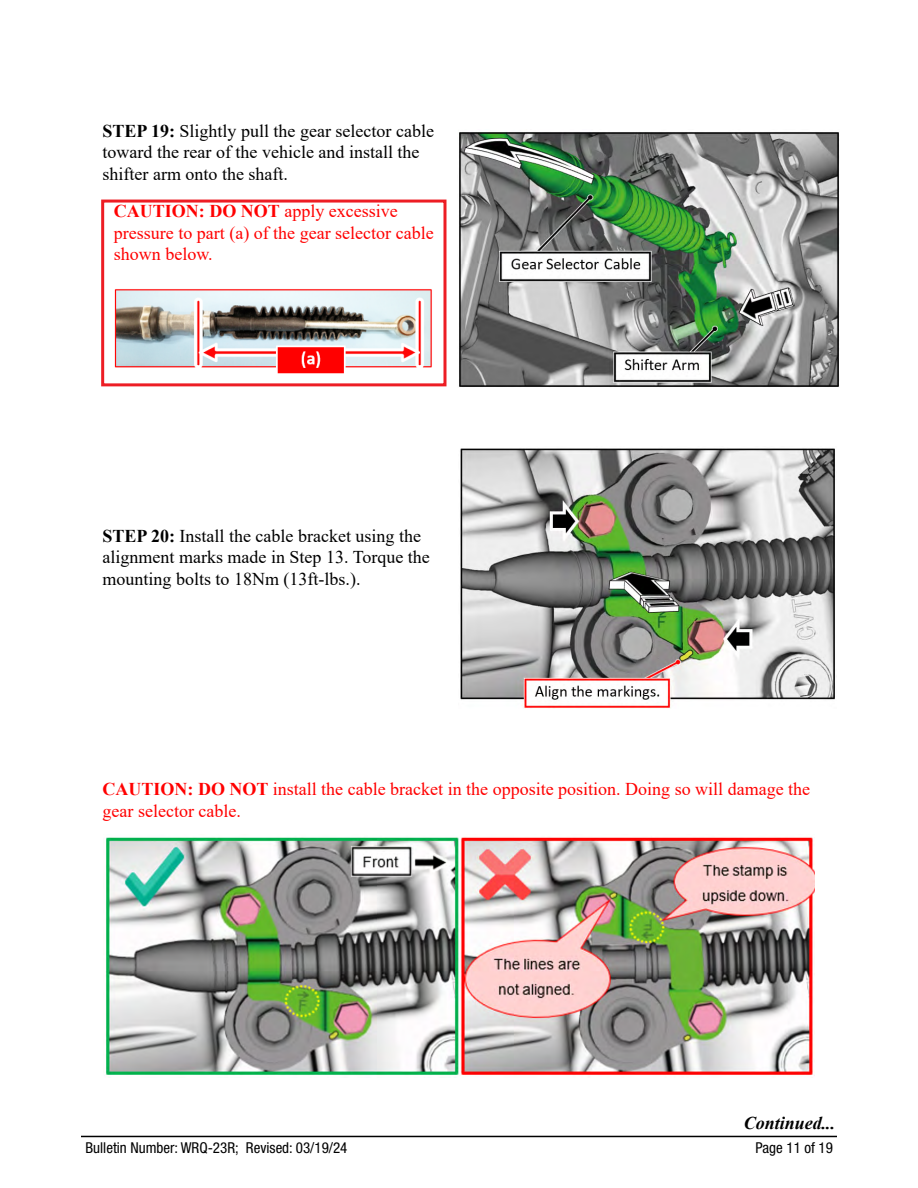
<style>
.page{position:relative;width:918px;height:1188px;background:#fff}
.page>*{position:absolute;margin:0;border:0;box-sizing:border-box;transform-origin:0 0}
.t1{font:18px/21.6px "Times New Roman";color:#000}
.t2{font:18px/21.6px "Times New Roman";color:#f00}
.t3{font:italic 700 18px "Times New Roman";color:#000}
.t4{font:condensed 15px "Helvetica Neue LT Std";color:#000}
.s1{font-weight:700}
</style>
<div class="page">
<hr style="left:81px;top:1136px;width:756px;height:1px;background:#000">
<img style="left:103px;top:837px;width:712px;height:239px">
<img style="left:459px;top:132px;width:380px;height:255px">
<div style="left:101px;top:200px;width:345px;height:186px;border:3px solid #ed1d24"></div>
<img style="left:114px;top:289px;width:318px;height:85px">
<img style="left:460px;top:448px;width:375px;height:260px">
<p class="t1" style="left:103px;top:119px;width:333px"><span class="s1">STEP 19:</span> Slightly pull the gear selector cable toward the rear of the vehicle and install the shifter arm onto the shaft.</p>
<p class="t2" style="left:114px;top:200px;width:321px"><span class="s1">CAUTION: DO NOT</span> apply excessive pressure to part (a) of the gear selector cable shown below.</p>
<p class="t1" style="left:103px;top:524px;width:329px"><span class="s1">STEP 20:</span> Install the cable bracket using the alignment marks made in Step 13. Torque the mounting bolts to 18Nm (13ft-lbs.).</p>
<p class="t2" style="left:103px;top:778px;width:709px"><span class="s1">CAUTION: DO NOT</span> install the cable bracket in the opposite position. Doing so will damage the gear selector cable.</p>
<p class="t3" style="left:744px;top:1111px;width:93px">Continued...</p>
<p class="t4" style="left:86px;top:1138px;width:263px">Bulletin Number: WRQ-23R; Revised: 03/19/24</p>
<p class="t4" style="left:756px;top:1138px;width:79px">Page 11 of 19</p>
</div>
